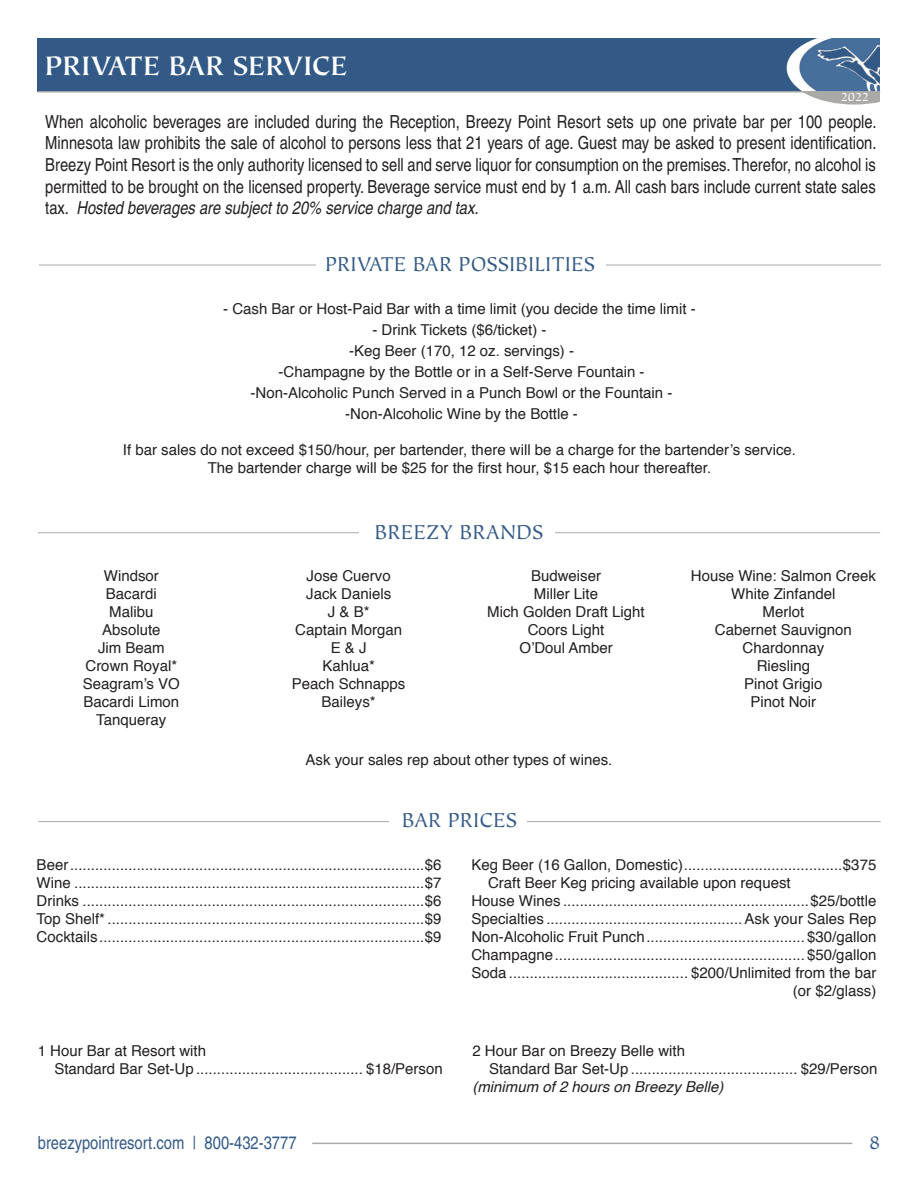
<style>
.page{position:relative;width:918px;height:1188px;background:#fff}
.page>*{position:absolute;margin:0;border:0;box-sizing:border-box;transform-origin:0 0}
.t1{font:700 30px "Tiepolo";color:#fff}
.t2{font:22.5px "Tiepolo";color:#335a87}
.t3{font:21px "Tiepolo";color:#335a87}
.t4{font:condensed 18px/21.6px "Helvetica";color:#231f20;text-align:justify}
.t5{font:condensed 18px "Helvetica";color:#335a87}
.t6{font:15px/18px "Helvetica";color:#231f20;text-align:center}
.t7{font:italic 15px "Helvetica";color:#231f20}
.t8{font:13.5px "Tiepolo";color:#fff}
.s1{font-style:italic}
</style>
<div class="page">
<svg style="left:804px;top:93px;width:76px;height:12px"></svg>
<div style="left:38px;top:38px;width:842px;height:54px;background:#335a87"></div>
<img style="left:786px;top:38px;width:94px;height:53px">
<hr style="left:38px;top:91px;width:842px;height:2px;background:#aaa9a8">
<hr style="left:312px;top:1143px;width:540px;height:1px;background:#aaa9a8">
<hr style="left:39px;top:265px;width:842px;height:1px;background:#aaa9a8">
<hr style="left:38px;top:532px;width:842px;height:1px;background:#aaa9a8">
<hr style="left:38px;top:821px;width:843px;height:1px;background:#aaa9a8">
<div style="left:316px;top:252px;width:290px;height:25px;background:#fff"></div>
<div style="left:360px;top:519px;width:195px;height:26px;background:#fff"></div>
<div style="left:389px;top:808px;width:138px;height:26px;background:#fff"></div>
<h1 class="t1" style="left:45px;top:49px;width:305px">PRIVATE BAR SERVICE</h1>
<p class="t8" style="left:841px;top:90px;width:30px">2022</p>
<p class="t4" style="left:45px;top:111px;width:833px">When alcoholic beverages are included during the Reception, Breezy Point Resort sets up one private bar per 100 people.<br>Minnesota law prohibits the sale of alcohol to persons less that 21 years of age. Guest may be asked to present identification.<br>Breezy Point Resort is the only authority licensed to sell and serve liquor for consumption on the premises. Therefor, no alcohol is permitted to be brought on the licensed property. Beverage service must end by 1 a.m. All cash bars include current state sales tax. <span class="s1">Hosted beverages are subject to 20% service charge and tax.</span></p>
<h2 class="t2" style="left:325px;top:252px;width:271px">PRIVATE BAR POSSIBILITIES</h2>
<p class="t6" style="left:223px;top:300px;width:474px">- Cash Bar or Host-Paid Bar with a time limit (you decide the time limit -</p>
<p class="t6" style="left:251px;top:319px;width:423px;line-height:21px">- Drink Tickets ($6/ticket) -<br>-Keg Beer (170, 12 oz. servings) -<br>-Champagne by the Bottle or in a Self-Serve Fountain - -Non-Alcoholic Punch Served in a Punch Bowl or the Fountain - -Non-Alcoholic Wine by the Bottle -</p>
<p class="t6" style="left:123px;top:441px;width:675px">If bar sales do not exceed $150/hour, per bartender, there will be a charge for the bartender’s service.<br>The bartender charge will be $25 for the first hour, $15 each hour thereafter.</p>
<h2 class="t2" style="left:375px;top:520px;width:170px">BREEZY BRANDS</h2>
<p class="t6" style="left:83px;top:567px;width:99px">Windsor<br>Bacardi<br>Malibu<br>Absolute<br>Jim Beam<br>Crown Royal*<br>Seagram’s VO<br>Bacardi Limon<br>Tanqueray</p>
<p class="t6" style="left:292px;top:567px;width:115px">Jose Cuervo<br>Jack Daniels<br>J &amp; B*<br>Captain Morgan<br>E &amp; J<br>Kahlua*<br>Peach Schnapps<br>Baileys*</p>
<p class="t6" style="left:487px;top:567px;width:159px">Budweiser<br>Miller Lite<br>Mich Golden Draft Light<br>Coors Light<br>O’Doul Amber</p>
<p class="t6" style="left:691px;top:567px;width:187px">House Wine: Salmon Creek<br>White Zinfandel<br>Merlot<br>Cabernet Sauvignon<br>Chardonnay<br>Riesling<br>Pinot Grigio<br>Pinot Noir</p>
<p class="t6" style="left:306px;top:751px;width:308px">Ask your sales rep about other types of wines.</p>
<h2 class="t2" style="left:402px;top:808px;width:117px">BAR PRICES</h2>
<p class="t6" style="left:37px;top:856px;width:407px;text-align:justify">Beer.....................................................................................$6<br>Wine ....................................................................................$7<br>Drinks ..................................................................................$6<br>Top Shelf* ............................................................................$9<br>Cocktails..............................................................................$9</p>
<p class="t6" style="left:471px;top:856px;width:406px">Keg Beer (16 Gallon, Domestic)......................................$375</p>
<p class="t6" style="left:488px;top:874px;width:304px">Craft Beer Keg pricing available upon request</p>
<p class="t6" style="left:471px;top:892px;width:406px">House Wines ...........................................................$25/bottle</p>
<p class="t6" style="left:471px;top:910px;width:406px">Specialties ...............................................Ask your Sales Rep</p>
<p class="t6" style="left:471px;top:928px;width:406px">Non-Alcoholic Fruit Punch...................................... $30/gallon</p>
<p class="t6" style="left:471px;top:946px;width:406px">Champagne............................................................ $50/gallon</p>
<p class="t6" style="left:471px;top:964px;width:406px">Soda ........................................... $200/Unlimited from the bar</p>
<p class="t6" style="left:793px;top:982px;width:85px">(or $2/glass)</p>
<p class="t6" style="left:54px;top:1043px;width:390px;text-align:left;text-indent:-17px">1 Hour Bar at Resort with<br>Standard Bar Set-Up ........................................ $18/Person</p>
<p class="t6" style="left:489px;top:1043px;width:390px;text-align:left;text-indent:-17px">2 Hour Bar on Breezy Belle with<br>Standard Bar Set-Up ........................................ $29/Person</p>
<p class="t7" style="left:472px;top:1075px;width:252px">(minimum of 2 hours on Breezy Belle)</p>
<p class="t5" style="left:38px;top:1132px;width:260px">breezypointresort.com | 800-432-3777</p>
<h3 class="t3" style="left:869px;top:1131px;width:13px">8</h3>
</div>
